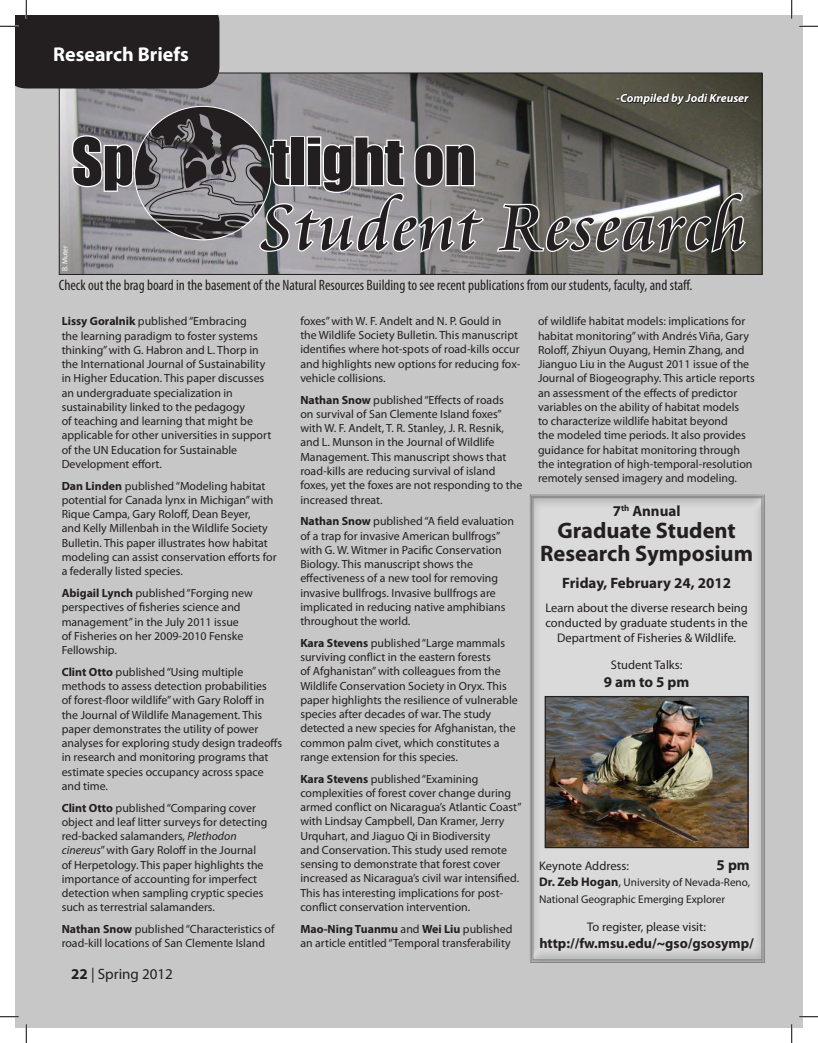
<style>
.page{position:relative;width:818px;height:1043px;background:#fff}
.page>*{position:absolute;margin:0;border:0;box-sizing:border-box;transform-origin:0 0}
.t1{font:71.25px "Cataneo BT";letter-spacing:.02em;color:#231f20}
.t2{font:60px "Impact";color:#231f20}
.t3{font:700 22.5px/22.5px "Myriad Pro";color:#231f20;text-align:center}
.t4{font:700 20px "Myriad Pro";color:#fff}
.t5{font:condensed 15px "Myriad Pro";color:#231f20}
.t6{font:700 15px "Myriad Pro";color:#231f20}
.t7{font:15px "Myriad Pro";color:#231f20}
.t8{font:700 14.12px "Myriad Pro";color:#231f20}
.t9{font:12.5px/15px "Myriad Pro";color:#231f20;text-align:center}
.t10{font:11.88px/14.2px "Myriad Pro";color:#231f20}
.t11{font:italic 700 11.88px "Myriad Pro";color:#fff}
.t12{font:11.25px/16.5px "Myriad Pro";color:#231f20}
.t13{font:7.5px "Myriad Pro";color:#fff}
.s1{font-weight:700}
.s2{font-style:italic}
.s3{font-weight:700;font-size:12.5px}
.s4{font-size:12.5px}
</style>
<div class="page">
<div style="left:15px;top:15px;width:787px;height:1013px;background:#c8c7c7"></div>
<img style="left:61px;top:74px;width:699px;height:199px">
<div style="left:59px;top:72px;width:703px;height:203px;border:1px solid #231f20"></div>
<svg style="left:495px;top:191px;width:252px;height:64px;background:#908f8b"></svg>
<svg style="left:70px;top:106px;width:415px;height:149px;background:#939194"></svg>
<div style="left:516px;top:479px;width:262px;height:498px;background:#231f20;opacity:.5"></div>
<img style="left:546px;top:698px;width:200px;height:148px">
<div style="left:544px;top:696px;width:204px;height:152px;border:1px solid #231f20"></div>
<svg style="left:615px;top:85px;width:135px;height:22px;background:#434136"></svg>
<svg style="left:799px;top:25px;width:19px;height:2px"></svg>
<svg style="left:0;top:1016px;width:19px;height:1px"></svg>
<svg style="left:799px;top:1015px;width:19px;height:2px"></svg>
<svg style="left:0;top:0;width:219px;height:88px"></svg>
<svg style="left:25px;top:1024px;width:2px;height:18px"></svg>
<svg style="left:791px;top:0;width:1px;height:19px"></svg>
<svg style="left:791px;top:1024px;width:1px;height:18px"></svg>
<h3 class="t4" style="left:53px;top:42px;width:137px">Research Briefs</h3>
<p class="t11" style="left:616px;top:91px;width:134px">-Compiled by Jodi Kreuser</p>
<h2 class="t2" style="left:72px;top:115px;width:64px">Sp</h2>
<h2 class="t2" style="left:271px;top:115px;width:206px">tlight on</h2>
<h1 class="t1" style="left:260px;top:183px;width:489px">Student Research</h1>
<p class="t5" style="left:59px;top:276px;width:635px">Check out the brag board in the basement of the Natural Resources Building to see recent publications from our students, faculty, and staff.</p>
<p class="t13" style="left:60px;top:271px;width:27px;rotate:-90deg">B. Muter</p>
<p class="t10" style="left:62px;top:314px;width:211px"><span class="s1">Lissy Goralnik</span> published “Embracing<br>the learning paradigm to foster systems thinking” with G. Habron and L. Thorp in the International Journal of Sustainability in Higher Education. This paper discusses an undergraduate specialization in sustainability linked to the pedagogy<br>of teaching and learning that might be applicable for other universities in support of the UN Education for Sustainable Development effort.</p>
<p class="t10" style="left:62px;top:478px;width:216px"><span class="s1">Dan Linden</span> published “Modeling habitat potential for Canada lynx in Michigan” with Rique Campa, Gary Roloff, Dean Beyer,<br>and Kelly Millenbah in the Wildlife Society Bulletin. This paper illustrates how habitat modeling can assist conservation efforts for a federally listed species.</p>
<p class="t10" style="left:62px;top:585px;width:193px"><span class="s1">Abigail Lynch</span> published “Forging new perspectives of fisheries science and management” in the July 2011 issue<br>of Fisheries on her 2009-2010 Fenske<br>Fellowship.</p>
<p class="t10" style="left:62px;top:664px;width:222px"><span class="s1">Clint Otto</span> published “Using multiple methods to assess detection probabilities<br>of forest-floor wildlife” with Gary Roloff in the Journal of Wildlife Management. This paper demonstrates the utility of power analyses for exploring study design tradeoffs in research and monitoring programs that estimate species occupancy across space and time.</p>
<p class="t10" style="left:62px;top:800px;width:207px"><span class="s1">Clint Otto</span> published “Comparing cover object and leaf litter surveys for detecting red-backed salamanders, <span class="s2">Plethodon cinereus</span>” with Gary Roloff in the Journal of Herpetology. This paper highlights the importance of accounting for imperfect detection when sampling cryptic species such as terrestrial salamanders.</p>
<p class="t10" style="left:62px;top:921px;width:214px"><span class="s1">Nathan Snow</span> published “Characteristics of road-kill locations of San Clemente Island</p>
<p class="t7" style="left:71px;top:964px;width:103px"><span class="s1">22</span> | Spring 2012</p>
<p class="t10" style="left:300px;top:313px;width:221px">foxes” with W. F. Andelt and N. P. Gould in the Wildlife Society Bulletin. This manuscript identifies where hot-spots of road-kills occur and highlights new options for reducing fox&shy;vehicle collisions.</p>
<p class="t10" style="left:300px;top:392px;width:223px"><span class="s1">Nathan Snow</span> published “Effects of roads<br>on survival of San Clemente Island foxes” with W. F. Andelt, T. R. Stanley, J. R. Resnik, and L. Munson in the Journal of Wildlife Management. This manuscript shows that road-kills are reducing survival of island foxes, yet the foxes are not responding to the increased threat.</p>
<p class="t10" style="left:300px;top:514px;width:215px"><span class="s1">Nathan Snow</span> published “A field evaluation of a trap for invasive American bullfrogs” with G. W. Witmer in Pacific Conservation Biology. This manuscript shows the effectiveness of a new tool for removing invasive bullfrogs. Invasive bullfrogs are implicated in reducing native amphibians throughout the world.</p>
<p class="t10" style="left:300px;top:635px;width:219px"><span class="s1">Kara Stevens</span> published “Large mammals surviving conflict in the eastern forests<br>of Afghanistan” with colleagues from the Wildlife Conservation Society in Oryx. This paper highlights the resilience of vulnerable species after decades of war. The study detected a new species for Afghanistan, the common palm civet, which constitutes a range extension for this species.</p>
<p class="t10" style="left:300px;top:771px;width:223px"><span class="s1">Kara Stevens</span> published “Examining complexities of forest cover change during armed conflict on Nicaragua’s Atlantic Coast” with Lindsay Campbell, Dan Kramer, Jerry Urquhart, and Jiaguo Qi in Biodiversity<br>and Conservation. This study used remote sensing to demonstrate that forest cover increased as Nicaragua’s civil war intensified.<br>This has interesting implications for post&shy;conflict conservation intervention.</p>
<p class="t10" style="left:300px;top:921px;width:214px"><span class="s1">Mao-Ning Tuanmu</span> and <span class="s1">Wei Liu</span> published an article entitled “Temporal transferability</p>
<p class="t10" style="left:538px;top:314px;width:218px">of wildlife habitat models: implications for habitat monitoring” with Andrés Viña, Gary Roloff, Zhiyun Ouyang, Hemin Zhang, and Jianguo Liu in the August 2011 issue of the Journal of Biogeography. This article reports an assessment of the effects of predictor variables on the ability of habitat models<br>to characterize wildlife habitat beyond<br>the modeled time periods. It also provides guidance for habitat monitoring through the integration of high-temporal-resolution remotely sensed imagery and modeling.</p>
<p class="t6" style="left:612px;top:500px;width:69px">7<sup>th</sup> Annual</p>
<h3 class="t3" style="left:540px;top:518px;width:214px">Graduate Student<br>Research Symposium</h3>
<p class="t6" style="left:562px;top:572px;width:170px">Friday, February 24, 2012</p>
<p class="t9" style="left:545px;top:599px;width:204px">Learn about the diverse research being conducted by graduate students in the<br>Department of Fisheries &amp; Wildlife.</p>
<p class="t9" style="left:611px;top:656px;width:73px">Student Talks:</p>
<p class="t6" style="left:603px;top:671px;width:87px">9 am to 5 pm</p>
<p class="t9" style="left:539px;top:857px;width:92px">Keynote Address:</p>
<p class="t6" style="left:716px;top:854px;width:35px">5 pm</p>
<p class="t12" style="left:539px;top:874px;width:212px"><span class="s3">Dr. Zeb Hogan</span><span class="s4">,</span> University of Nevada-Reno,<br>National Geographic Emerging Explorer</p>
<p class="t9" style="left:587px;top:919px;width:120px">To register, please visit:</p>
<p class="t8" style="left:539px;top:934px;width:216px">http://fw.msu.edu/~gso/gsosymp/</p>
</div>
